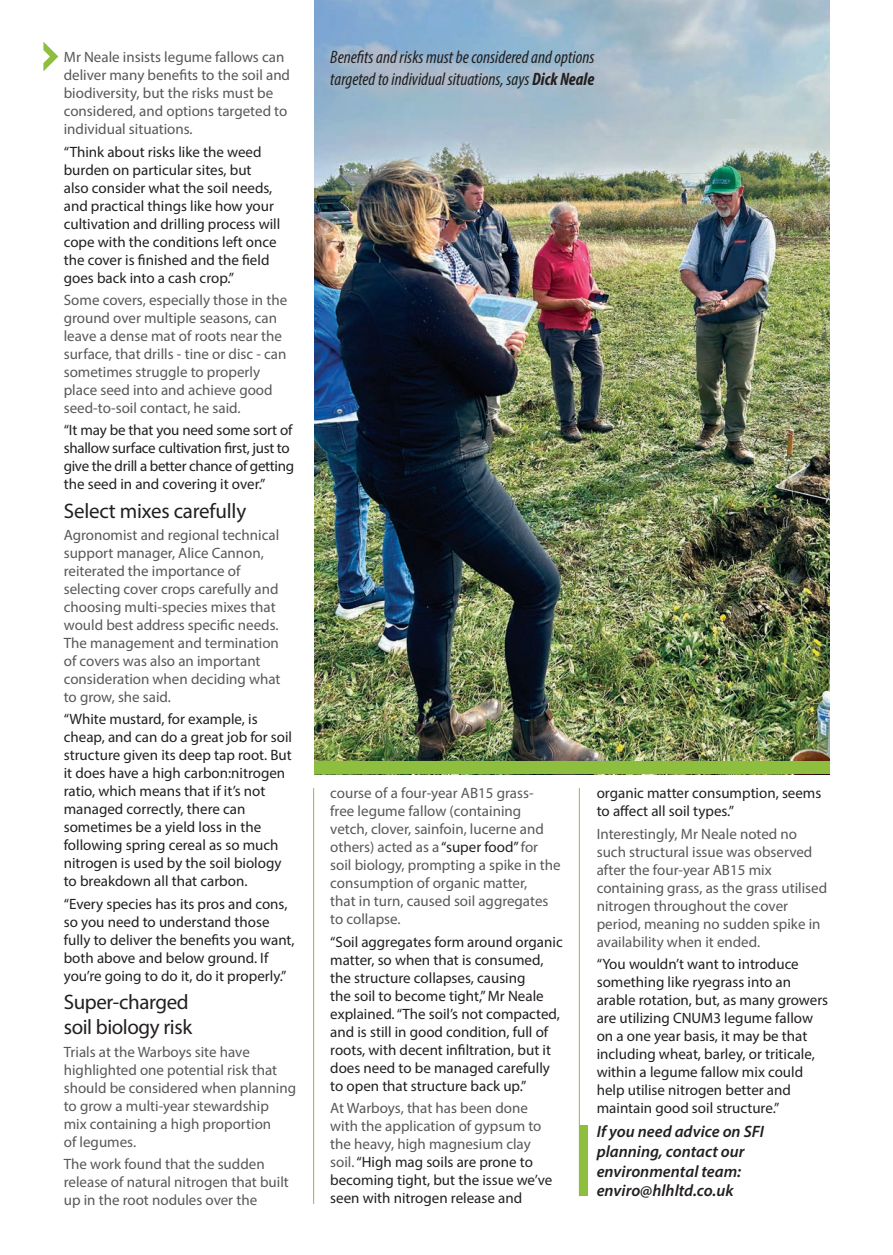
<style>
.page{position:relative;width:893px;height:1255px;background:#fff}
.page>*{position:absolute;margin:0;border:0;box-sizing:border-box;transform-origin:0 0}
.t1{font:21px/25.2px "Myriad Pro";letter-spacing:-.02em;color:#231f20}
.t2{font:italic condensed 18px/21.6px "Myriad Pro";color:#231f20}
.t3{font:italic 600 16.5px/19.8px "Myriad Pro";color:#231f20}
.t4{font:15px/18px "Myriad Pro";color:#57585a}
.t5{font:15px/18px "Myriad Pro";color:#231f20}
.t6{font:15px/18px "Myriad Pro";letter-spacing:-.02em;color:#231f20}
.s1{font-weight:700}
.s2{color:#231f20}
</style>
<div class="page">
<svg style="left:43px;top:42px;width:15px;height:29px"></svg>
<hr style="left:579px;top:788px;width:1px;height:408px;background:#8dbe3e">
<hr style="left:313px;top:788px;width:1px;height:415px;background:#8dbe3e">
<div style="left:579px;top:1125px;width:8px;height:71px;background:#8dbe3e"></div>
<img style="left:314px;top:0;width:515px;height:761px">
<div style="left:314px;top:761px;width:515px;height:13px;background:#8dbe3e"></div>
<p class="t4" style="left:64px;top:48px;width:228px">Mr Neale insists legume fallows can deliver many benefits to the soil and biodiversity, but the risks must be considered, and options targeted to individual situations.</p>
<p class="t5" style="left:64px;top:142px;width:218px">“Think about risks like the weed burden on particular sites, but<br>also consider what the soil needs, and practical things like how your cultivation and drilling process will cope with the conditions left once the cover is finished and the field goes back into a cash crop.”</p>
<p class="t4" style="left:64px;top:290px;width:225px">Some covers, especially those in the ground over multiple seasons, can leave a dense mat of roots near the surface, that drills - tine or disc - can sometimes struggle to properly place seed into and achieve good seed-to-soil contact, he said.</p>
<p class="t6" style="left:64px;top:421px;width:232px">“It may be that you need some sort of shallow surface cultivation first, just to give the drill a better chance of getting the seed in and covering it over.”</p>
<p class="t1" style="left:64px;top:497px;width:184px">Select mixes carefully</p>
<p class="t4" style="left:64px;top:525px;width:218px">Agronomist and regional technical support manager, Alice Cannon, reiterated the importance of selecting cover crops carefully and choosing multi-species mixes that would best address specific needs.<br>The management and termination of covers was also an important consideration when deciding what to grow, she said.</p>
<p class="t5" style="left:64px;top:710px;width:230px">“White mustard, for example, is cheap, and can do a great job for soil structure given its deep tap root. But it does have a high carbon:nitrogen ratio, which means that if it’s not managed correctly, there can sometimes be a yield loss in the following spring cereal as so much nitrogen is used by the soil biology to breakdown all that carbon.</p>
<p class="t5" style="left:64px;top:894px;width:232px">“Every species has its pros and cons, so you need to understand those fully to deliver the benefits you want, both above and below ground. If you’re going to do it, do it properly.”</p>
<p class="t1" style="left:64px;top:989px;width:130px">Super-charged soil biology risk</p>
<p class="t4" style="left:64px;top:1042px;width:234px">Trials at the Warboys site have highlighted one potential risk that should be considered when planning to grow a multi-year stewardship<br>mix containing a high proportion<br>of legumes.</p>
<p class="t4" style="left:64px;top:1154px;width:227px">The work found that the sudden release of natural nitrogen that built up in the root nodules over the</p>
<p class="t2" style="left:330px;top:46px;width:266px">Benefits and risks must be considered and options targeted to individual situations, says <span class="s1">Dick Neale</span></p>
<p class="t4" style="left:330px;top:784px;width:232px">course of a four-year AB15 grass&shy;free legume fallow (containing vetch, clover, sainfoin, lucerne and others) acted as a <span class="s2">“super food”</span> for soil biology, prompting a spike in the consumption of organic matter,<br>that in turn, caused soil aggregates to collapse.</p>
<p class="t5" style="left:330px;top:932px;width:234px">“Soil aggregates form around organic matter, so when that is consumed, the structure collapses, causing<br>the soil to become tight,” Mr Neale explained. “The soil’s not compacted, and is still in good condition, full of roots, with decent infiltration, but it does need to be managed carefully to open that structure back up.”</p>
<p class="t4" style="left:330px;top:1098px;width:224px">At Warboys, that has been done with the application of gypsum to the heavy, high magnesium clay soil. <span class="s2">“High mag soils are prone to becoming tight, but the issue we’ve seen with nitrogen release and</span></p>
<p class="t5" style="left:597px;top:784px;width:226px">organic matter consumption, seems to affect all soil types.”</p>
<p class="t4" style="left:597px;top:824px;width:232px">Interestingly, Mr Neale noted no such structural issue was observed after the four-year AB15 mix containing grass, as the grass utilised nitrogen throughout the cover period, meaning no sudden spike in availability when it ended.</p>
<p class="t5" style="left:597px;top:954px;width:233px">“You wouldn’t want to introduce something like ryegrass into an arable rotation, but, as many growers are utilizing CNUM3 legume fallow on a one year basis, it may be that including wheat, barley, or triticale, within a legume fallow mix could help utilise nitrogen better and maintain good soil structure.”</p>
<p class="t3" style="left:597px;top:1121px;width:169px">If you need advice on SFI planning, contact our environmental team: enviro@hlhltd.co.uk</p>
</div>
